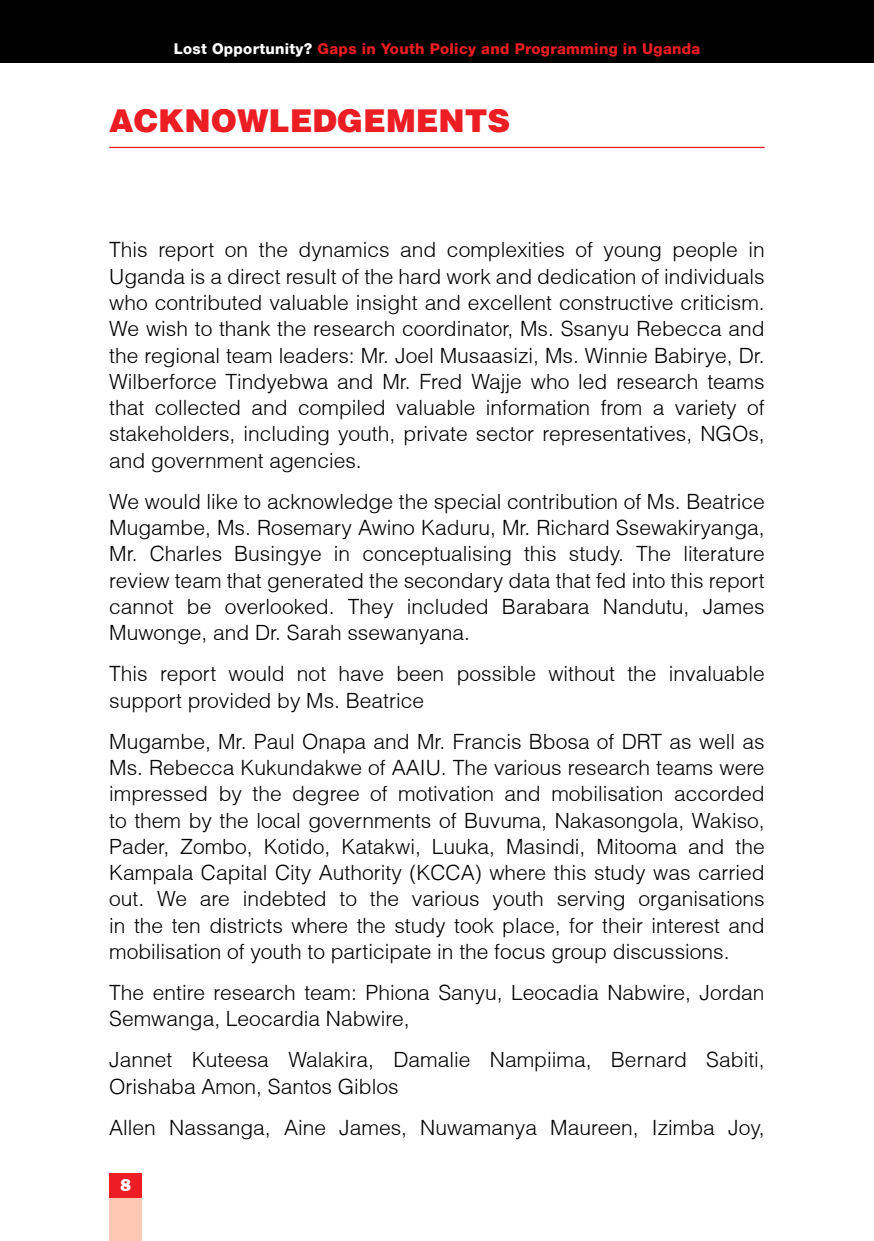
<style>
.page{position:relative;width:874px;height:1241px;background:#fff}
.page>*{position:absolute;margin:0;border:0;box-sizing:border-box;transform-origin:0 0}
.t1{font:900 31.5px "Helvetica";color:#ed1d24}
.t2{font:300 21px/26.2px "Helvetica";color:#000;text-align:justify}
.t3{font:17.5px "Frankfurt Gothic Heavy Plain";color:#fff}
.t4{font:800 14.88px "Helvetica 85";letter-spacing:.02em;color:#ed1d24}
.s1{color:#fff}
</style>
<div class="page">
<div style="left:0;top:0;width:873px;height:63px;background:#000"></div>
<hr style="left:873px;top:0;width:1px;height:63px;background:#ed1d24">
<div style="left:109px;top:1172px;width:33px;height:68px;background:#fbc8b4"></div>
<div style="left:109px;top:1172px;width:33px;height:25px;background:#ed1d24"></div>
<hr style="left:109px;top:147px;width:655px;height:1px;background:#ed1d24">
<p class="t4" style="left:174px;top:40px;width:528px"><span class="s1">Lost Opportunity?</span> Gaps in Youth Policy and Programming in Uganda</p>
<h1 class="t1" style="left:109px;top:100px;width:402px">ACKNOWLEDGEMENTS</h1>
<p class="t2" style="left:109px;top:236px;width:656px">This report on the dynamics and complexities of young people in Uganda is a direct result of the hard work and dedication of individuals who contributed valuable insight and excellent constructive criticism.<br>We wish to thank the research coordinator, Ms. Ssanyu Rebecca and the regional team leaders: Mr. Joel Musaasizi, Ms. Winnie Babirye, Dr.<br>Wilberforce Tindyebwa and Mr. Fred Wajje who led research teams that collected and compiled valuable information from a variety of stakeholders, including youth, private sector representatives, NGOs, and government agencies.</p>
<p class="t2" style="left:109px;top:488px;width:656px">We would like to acknowledge the special contribution of Ms. Beatrice Mugambe, Ms. Rosemary Awino Kaduru, Mr. Richard Ssewakiryanga, Mr. Charles Busingye in conceptualising this study. The literature review team that generated the secondary data that fed into this report cannot be overlooked. They included Barabara Nandutu, James Muwonge, and Dr. Sarah ssewanyana.</p>
<p class="t2" style="left:109px;top:660px;width:656px">This report would not have been possible without the invaluable support provided by Ms. Beatrice</p>
<p class="t2" style="left:109px;top:727px;width:656px">Mugambe, Mr. Paul Onapa and Mr. Francis Bbosa of DRT as well as Ms. Rebecca Kukundakwe of AAIU. The various research teams were impressed by the degree of motivation and mobilisation accorded to them by the local governments of Buvuma, Nakasongola, Wakiso, Pader, Zombo, Kotido, Katakwi, Luuka, Masindi, Mitooma and the Kampala Capital City Authority (KCCA) where this study was carried out. We are indebted to the various youth serving organisations in the ten districts where the study took place, for their interest and mobilisation of youth to participate in the focus group discussions.</p>
<p class="t2" style="left:109px;top:979px;width:656px">The entire research team: Phiona Sanyu, Leocadia Nabwire, Jordan<br>Semwanga, Leocardia Nabwire,</p>
<p class="t2" style="left:109px;top:1046px;width:656px">Jannet Kuteesa Walakira, Damalie Nampiima, Bernard Sabiti,<br>Orishaba Amon, Santos Giblos</p>
<p class="t2" style="left:109px;top:1113px;width:656px">Allen Nassanga, Aine James, Nuwamanya Maureen, Izimba Joy,</p>
<p class="t3" style="left:120px;top:1174px;width:12px">8</p>
</div>
